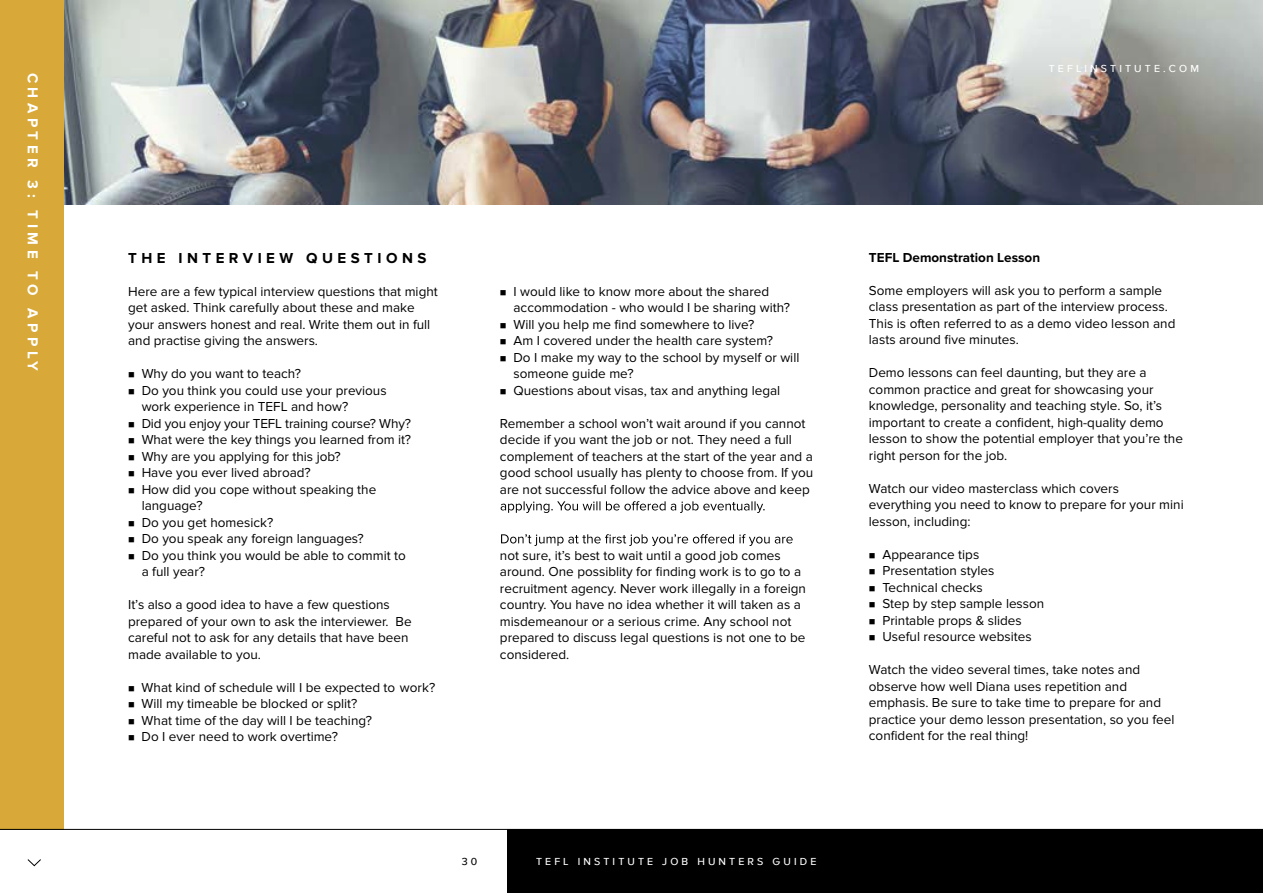
<style>
.page{position:relative;width:1263px;height:893px;background:#fff}
.page>*{position:absolute;margin:0;border:0;box-sizing:border-box;transform-origin:0 0}
.t1{font:700 15px "Proxima Nova";letter-spacing:.3em;color:#000}
.t2{font:700 15px "Proxima Nova";letter-spacing:.3em;color:#fff}
.t3{font:13.5px/16.5px "Proxima Nova";color:#000}
.t4{font:700 13.5px "Proxima Nova";color:#000}
.t5{font:500 10.5px "Proxima Nova AW07";letter-spacing:.3em;color:#fff}
.t6{font:500 10.5px "Proxima Nova AW07";color:#000}
.t7{font:9px "Wingdings";color:#000}
</style>
<div class="page">
<img style="left:64px;top:0;width:1199px;height:205px">
<div style="left:0;top:0;width:64px;height:829px;background:#d8a938"></div>
<div style="left:507px;top:829px;width:756px;height:64px;background:#000"></div>
<hr style="left:0;top:829px;width:1263px;height:1px;background:#000">
<svg style="left:27px;top:859px;width:14px;height:8px"></svg>
<svg style="left:501px;top:501px;width:264px;height:12px"></svg>
<svg style="left:501px;top:534px;width:292px;height:12px"></svg>
<p class="t2" style="left:42px;top:73px;width:300px;rotate:90deg">CHAPTER 3: TIME TO APPLY</p>
<p class="t5" style="left:1049px;top:63px;width:152px">TEFLINSTITUTE.COM</p>
<p class="t1" style="left:128px;top:249px;width:300px">THE INTERVIEW QUESTIONS</p>
<p class="t3" style="left:128px;top:283px;width:311px">Here are a few typical interview questions that might get asked. Think carefully about these and make your answers honest and real. Write them out in full and practise giving the answers.</p>
<p class="t3" style="left:128px;top:366px;width:174px">■ Why do you want to teach?</p>
<p class="t3" style="left:142px;top:382px;width:246px;text-indent:-14px">■ Do you think you could use your previous work experience in TEFL and how?</p>
<p class="t3" style="left:128px;top:415px;width:284px">■ Did you enjoy your TEFL training course? Why?</p>
<p class="t3" style="left:128px;top:432px;width:285px">■ What were the key things you learned from it?</p>
<p class="t3" style="left:128px;top:448px;width:214px">■ Why are you applying for this job?</p>
<p class="t3" style="left:128px;top:465px;width:184px">■ Have you ever lived abroad?</p>
<p class="t3" style="left:142px;top:481px;width:236px;text-indent:-14px">■ How did you cope without speaking the language?</p>
<p class="t3" style="left:128px;top:514px;width:147px">■ Do you get homesick?</p>
<p class="t3" style="left:128px;top:531px;width:237px">■ Do you speak any foreign languages?</p>
<p class="t3" style="left:142px;top:547px;width:266px;text-indent:-14px">■ Do you think you would be able to commit to a full year?</p>
<p class="t3" style="left:128px;top:597px;width:285px">It’s also a good idea to have a few questions prepared of your own to ask the interviewer. Be careful not to ask for any details that have been made available to you.</p>
<p class="t3" style="left:128px;top:679px;width:309px">■ What kind of schedule will I be expected to work?</p>
<p class="t3" style="left:128px;top:695px;width:231px">■ Will my timeable be blocked or split?</p>
<p class="t3" style="left:128px;top:712px;width:246px">■ What time of the day will I be teaching?</p>
<p class="t3" style="left:128px;top:728px;width:211px">■ Do I ever need to work overtime?</p>
<p class="t3" style="left:513px;top:283px;width:278px">I would like to know more about the shared accommodation - who would I be sharing with?</p>
<p class="t3" style="left:500px;top:316px;width:256px">■ Will you help me find somewhere to live?</p>
<p class="t3" style="left:500px;top:333px;width:274px">■ Am I covered under the health care system?</p>
<p class="t3" style="left:513px;top:349px;width:287px;text-indent:-14px">■ Do I make my way to the school by myself or will someone guide me?</p>
<p class="t3" style="left:500px;top:382px;width:282px">■ Questions about visas, tax and anything legal</p>
<p class="t3" style="left:500px;top:415px;width:315px">Remember a school won’t wait around if you cannot decide if you want the job or not. They need a full complement of teachers at the start of the year and a good school usually has plenty to choose from. If you are not successful follow the advice above and keep</p>
<p class="t7" style="left:500px;top:287px;width:8px">■</p>
<p class="t3" style="left:500px;top:547px;width:308px">not sure, it’s best to wait until a good job comes around. One possiblity for finding work is to go to a recruitment agency. Never work illegally in a foreign country. You have no idea whether it will taken as a misdemeanour or a serious crime. Any school not prepared to discuss legal questions is not one to be considered.</p>
<p class="t6" style="left:462px;top:855px;width:17px">3 0</p>
<p class="t5" style="left:536px;top:855px;width:282px">TEFL INSTITUTE JOB HUNTERS GUIDE</p>
<p class="t4" style="left:869px;top:250px;width:173px">TEFL Demonstration Lesson</p>
<p class="t3" style="left:869px;top:282px;width:308px">Some employers will ask you to perform a sample class presentation as part of the interview process.<br>This is often referred to as a demo video lesson and lasts around five minutes.</p>
<p class="t3" style="left:869px;top:365px;width:316px">Demo lessons can feel daunting, but they are a common practice and great for showcasing your knowledge, personality and teaching style. So, it’s important to create a confident, high-quality demo lesson to show the potential employer that you’re the right person for the job.</p>
<p class="t3" style="left:869px;top:480px;width:316px">Watch our video masterclass which covers everything you need to know to prepare for your mini lesson, including:</p>
<p class="t3" style="left:869px;top:546px;width:112px">■ Appearance tips</p>
<p class="t3" style="left:869px;top:563px;width:127px">■ Presentation styles</p>
<p class="t3" style="left:869px;top:579px;width:115px">■ Technical checks</p>
<p class="t3" style="left:869px;top:596px;width:177px">■ Step by step sample lesson</p>
<p class="t3" style="left:869px;top:612px;width:154px">■ Printable props &amp; slides</p>
<p class="t3" style="left:869px;top:629px;width:164px">■ Useful resource websites</p>
<p class="t3" style="left:869px;top:662px;width:307px">Watch the video several times, take notes and observe how well Diana uses repetition and emphasis. Be sure to take time to prepare for and practice your demo lesson presentation, so you feel confident for the real thing!</p>
</div>
